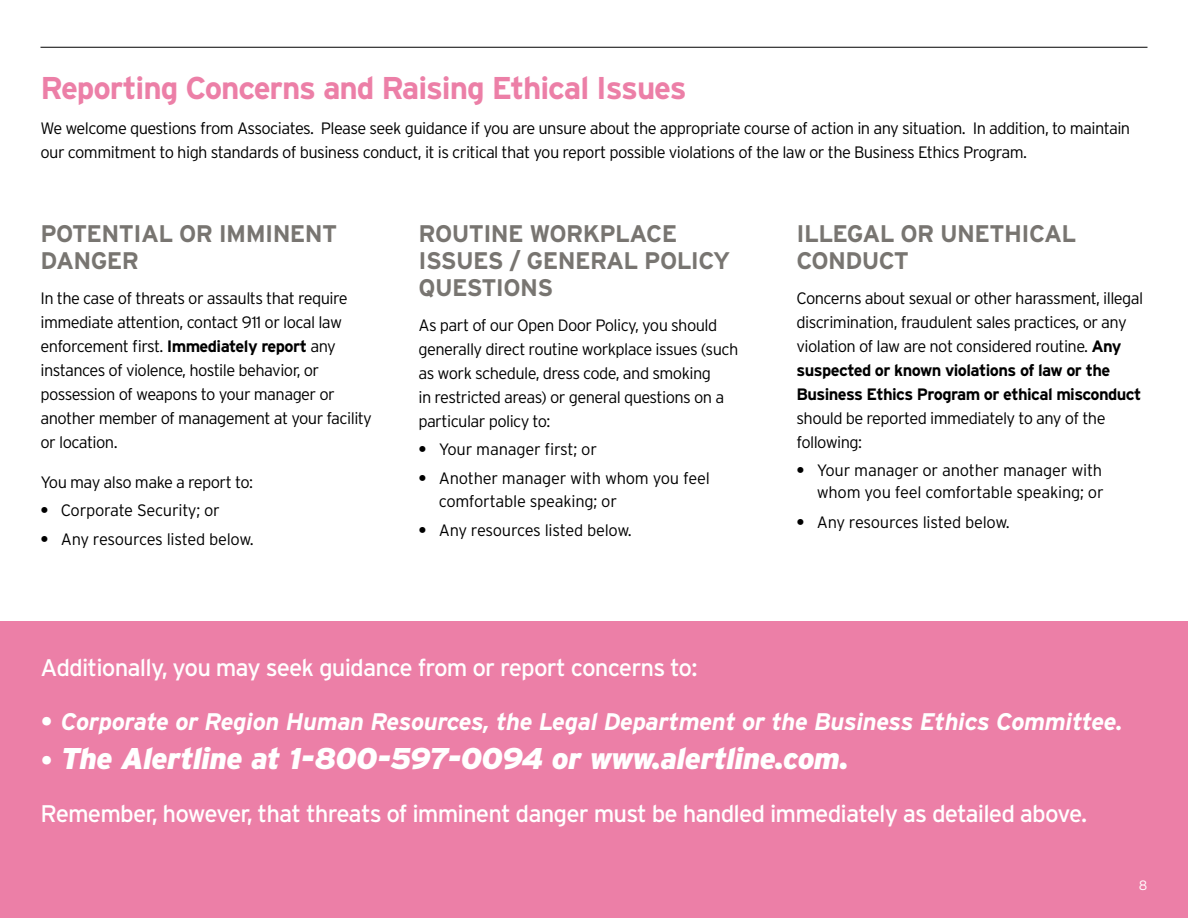
<style>
.page{position:relative;width:1188px;height:918px;background:#fff}
.page>*{position:absolute;margin:0;border:0;box-sizing:border-box;transform-origin:0 0}
.t1{font:700 31.5px "Interstate";letter-spacing:-.035em;color:#ec7fa7}
.t2{font:italic 900 30px "Interstate";letter-spacing:-.025em;color:#fff}
.t3{font:24px "Interstate";letter-spacing:-.035em;color:#fff}
.t4{font:700 24px/27px "Interstate";letter-spacing:-.025em;color:#787571}
.t5{font:italic 700 24px "Interstate";letter-spacing:-.015em;color:#fff}
.t6{font:300 16.5px/24px "Interstate";letter-spacing:-.035em;color:#000}
.t7{font:300 16.5px/22.5px "Interstate";letter-spacing:-.015em;color:#000}
.t8{font:300 13.5px "Interstate";color:#fff}
.s1{font-weight:700}
.s2{font-weight:700;font-size:24px}
</style>
<div class="page">
<hr style="left:40px;top:47px;width:1108px;height:1px;background:#000">
<div style="left:0;top:621px;width:1188px;height:297px;background:#ec7fa7"></div>
<h1 class="t1" style="left:40px;top:70px;width:648px">Reporting Concerns and Raising Ethical Issues</h1>
<p class="t6" style="left:40px;top:116px;width:1091px">We welcome questions from Associates. Please seek guidance if you are unsure about the appropriate course of action in any situation. In addition, to maintain our commitment to high standards of business conduct, it is critical that you report possible violations of the law or the Business Ethics Program.</p>
<h3 class="t4" style="left:40px;top:220px;width:298px">POTENTIAL OR IMMINENT<br>DANGER</h3>
<p class="t6" style="left:40px;top:286px;width:333px">In the case of threats or assaults that require immediate attention, contact 911 or local law enforcement first. <span class="s1">Immediately report</span> any instances of violence, hostile behavior, or possession of weapons to your manager or another member of management at your facility or location.</p>
<p class="t6" style="left:40px;top:470px;width:214px">You may also make a report to:</p>
<p class="t7" style="left:40px;top:499px;width:181px"><span class="s1">•</span> Corporate Security; or</p>
<p class="t6" style="left:40px;top:527px;width:215px"><span class="s1">•</span> Any resources listed below.</p>
<h3 class="t4" style="left:418px;top:220px;width:313px">ROUTINE WORKPLACE<br>ISSUES / GENERAL POLICY<br>QUESTIONS</h3>
<p class="t6" style="left:418px;top:313px;width:321px">As part of our Open Door Policy, you should generally direct routine workplace issues (such as work schedule, dress code, and smoking<br>in restricted areas) or general questions on a particular policy to:</p>
<p class="t7" style="left:418px;top:438px;width:180px"><span class="s1">•</span> Your manager first; or</p>
<p class="t7" style="left:439px;top:467px;width:273px;text-indent:-20px"><span class="s1">•</span> Another manager with whom you feel comfortable speaking; or</p>
<p class="t6" style="left:418px;top:518px;width:215px"><span class="s1">•</span> Any resources listed below.</p>
<h3 class="t4" style="left:796px;top:220px;width:281px">ILLEGAL OR UNETHICAL<br>CONDUCT</h3>
<p class="t6" style="left:796px;top:286px;width:348px">Concerns about sexual or other harassment, illegal discrimination, fraudulent sales practices, or any violation of law are not considered routine. <span class="s1">Any suspected or known violations of law or the Business Ethics Program or ethical misconduct</span></p>
<p class="t6" style="left:796px;top:406px;width:311px">should be reported immediately to any of the following:</p>
<p class="t7" style="left:796px;top:459px;width:309px;text-align:right"><span class="s1">•</span> Your manager or another manager with whom you feel comfortable speaking; or</p>
<p class="t6" style="left:796px;top:510px;width:215px"><span class="s1">•</span> Any resources listed below.</p>
<h3 class="t3" style="left:40px;top:655px;width:659px">Additionally, you may seek guidance from or report concerns to:</h3>
<h3 class="t5" style="left:40px;top:708px;width:1084px">• Corporate or Region Human Resources, the Legal Department or the Business Ethics Committee.</h3>
<h2 class="t2" style="left:40px;top:742px;width:810px"><span class="s2">•</span> The Alertline at 1-800-597-0094 or www.alertline.com.</h2>
<h3 class="t3" style="left:40px;top:800px;width:1048px">Remember, however, that threats of imminent danger must be handled immediately as detailed above.</h3>
<p class="t8" style="left:1139px;top:877px;width:10px">8</p>
</div>
